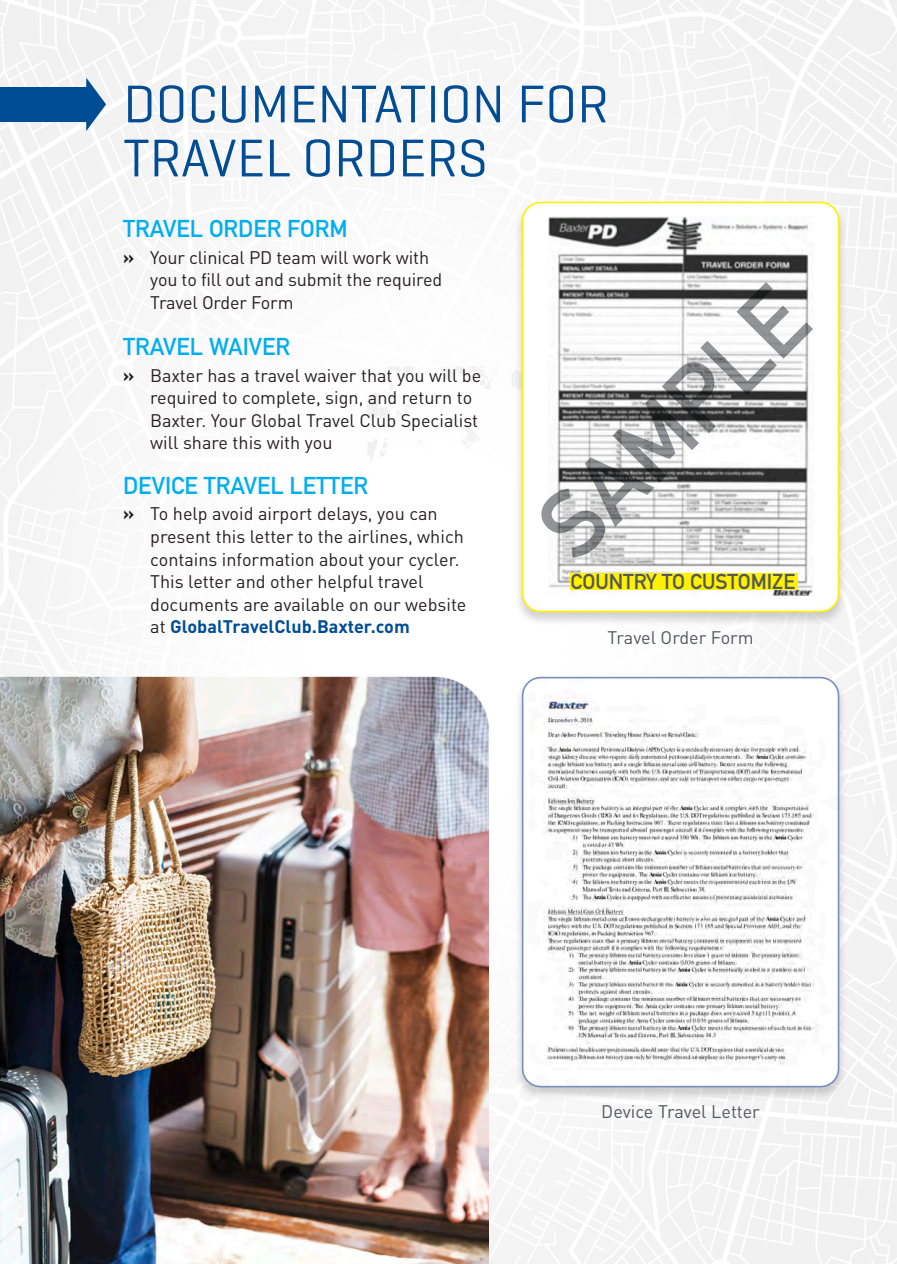
<style>
.page{position:relative;width:897px;height:1264px;background:#fff}
.page>*{position:absolute;margin:0;border:0;box-sizing:border-box;transform-origin:0 0}
.t1{font:700 93.3px "DIN Alternate";color:#939598}
.DIN_BLACK_12PT{font:54px/54px "Geogrotesque";color:#014d95}
.DIN_BLACK_12PT-2{font:700 24px "DIN Alternate";color:#00aeef}
.DIN_BLACK_12PT-3{font:700 21.15px "DIN Alternate";color:#52575a}
.t2{font:18px/22.5px "DIN Pro";color:#231f20}
.DIN_BLACK_12PT-4{font:18px "DIN Pro";color:#53595b}
.s1{font-weight:700}
.s2{font-weight:700;color:#014d95}
</style>
<div class="page">
<img style="left:0;top:677px;width:489px;height:587px">
<div style="left:514px;top:201px;width:332px;height:426px;background:#231f20;opacity:.2"></div>
<div style="left:522px;top:202px;width:316px;height:409px;background:#fff;border-radius:18px"></div>
<div style="left:521px;top:202px;width:318px;height:410px;border:2px solid #fff101;border-radius:18px"></div>
<img style="left:548px;top:217px;width:265px;height:379px">
<div style="left:0;top:87px;width:87px;height:35px;background:#014d95"></div>
<svg style="left:86px;top:78px;width:20px;height:53px"></svg>
<div style="left:570px;top:573px;width:227px;height:16px;background:#fff101"></div>
<div style="left:514px;top:675px;width:332px;height:427px;background:#231f20;opacity:.2"></div>
<img style="left:522px;top:677px;width:316px;height:409px">
<div style="left:521px;top:677px;width:318px;height:410px;border:2px solid #7b8ec0;border-radius:18px"></div>
<p class="DIN_BLACK_12PT" style="left:123px;top:75px;width:487px">DOCUMENTATION FOR<br>TRAVEL ORDERS</p>
<p class="DIN_BLACK_12PT-2" style="left:123px;top:210px;width:226px">TRAVEL ORDER FORM</p>
<p class="t2" style="left:150px;top:245px;width:293px;text-indent:-27px"><span class="s1">»</span> Your clinical PD team will work with you to fill out and submit the required<br>Travel Order Form</p>
<p class="DIN_BLACK_12PT-2" style="left:123px;top:328px;width:168px">TRAVEL WAIVER</p>
<p class="t2" style="left:150px;top:363px;width:332px;text-indent:-27px"><span class="s1">»</span> Baxter has a travel waiver that you will be required to complete, sign, and return to Baxter. Your Global Travel Club Specialist will share this with you</p>
<p class="DIN_BLACK_12PT-2" style="left:123px;top:467px;width:246px">DEVICE TRAVEL LETTER</p>
<p class="t2" style="left:150px;top:501px;width:318px;text-indent:-27px"><span class="s1">»</span> To help avoid airport delays, you can present this letter to the airlines, which contains information about your cycler.<br>This letter and other helpful travel documents are available on our website at <span class="s2">GlobalTravelClub.Baxter.com</span></p>
<h1 class="t1" style="left:504px;top:491px;width:337px;rotate:-45deg">SAMPLE</h1>
<p class="DIN_BLACK_12PT-3" style="left:570px;top:566px;width:226px">COUNTRY TO CUSTOMIZE</p>
<p class="DIN_BLACK_12PT-4" style="left:607px;top:623px;width:148px">Travel Order Form</p>
<p class="DIN_BLACK_12PT-4" style="left:601px;top:1097px;width:160px">Device Travel Letter</p>
</div>
